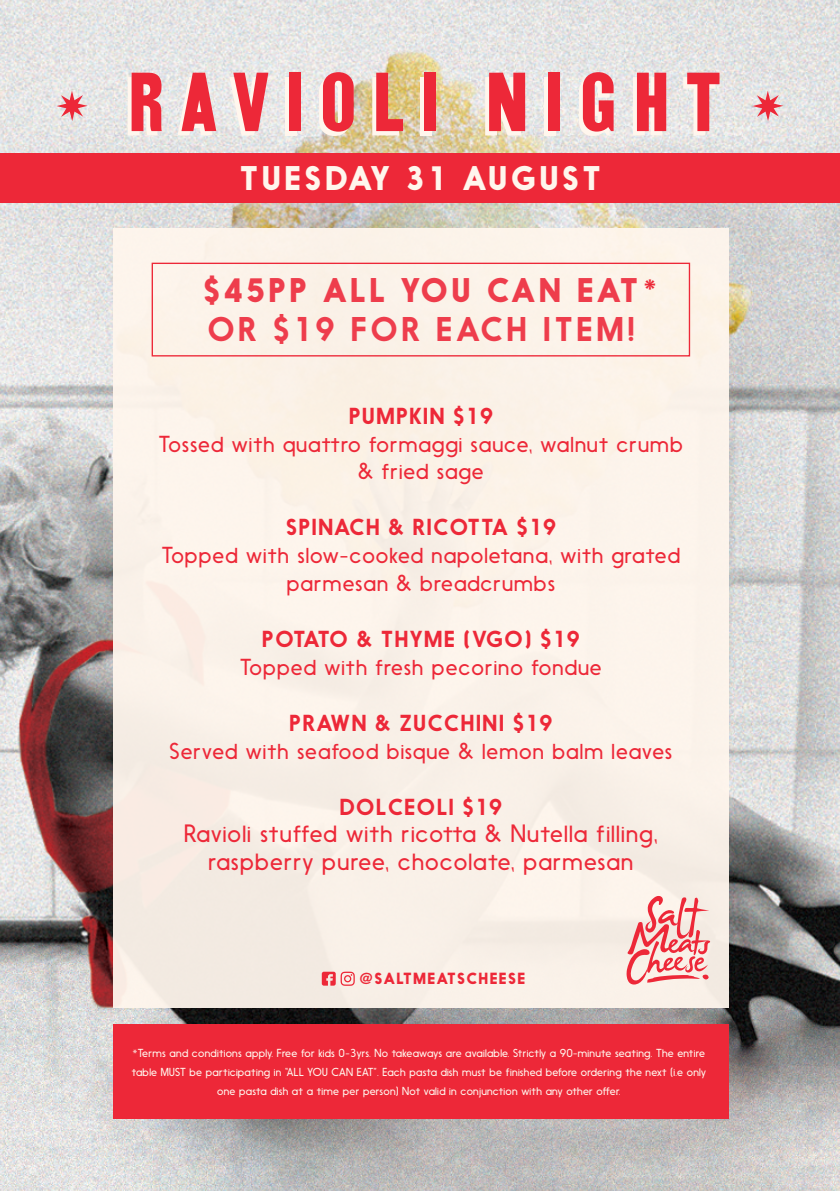
<style>
.page{position:relative;width:840px;height:1191px;background:#fff}
.page>*{position:absolute;margin:0;border:0;box-sizing:border-box;transform-origin:0 0}
.t1{font:72px "OPTI Railroad Gothic";letter-spacing:.2em;color:#ed2838}
.t2{font:700 32px/38.4px "Nanami";letter-spacing:.1em;color:#ee3d4c}
.t3{font:700 32px "Nanami";letter-spacing:.1em;color:#fff6ed}
.t4{font:300 27.2px "Nanami";color:#ed2838}
.t5{font:300 23.4px/28px "Nanami";letter-spacing:.05em;color:#ed2838;text-align:center}
.t6{font:300 21.6px/28px "Nanami";letter-spacing:.05em;color:#ed2838;text-align:center}
.t7{font:21.6px "Nanami";letter-spacing:.05em;color:#ed2838}
.t8{font:700 15.2px "Nanami";letter-spacing:.08em;color:#ed2838}
.t9{font:300 10.8px/19px "Nanami";letter-spacing:.025em;color:#fff6ed;text-align:center}
.s1{font-weight:400}
.s2{font-family:"Myriad Pro";font-weight:400}
</style>
<div class="page">
<img style="left:0;top:0;width:839px;height:1191px">
<div style="left:0;top:153px;width:839px;height:49px;background:#ed2838"></div>
<svg style="left:56px;top:91px;width:32px;height:30px"></svg>
<svg style="left:752px;top:91px;width:31px;height:30px"></svg>
<div style="left:113px;top:228px;width:615px;height:779px;background:#fff6ed"></div>
<svg style="left:321px;top:971px;width:33px;height:14px"></svg>
<svg style="left:626px;top:896px;width:83px;height:88px"></svg>
<div style="left:113px;top:1024px;width:615px;height:95px;background:#ed2838"></div>
<div style="left:151px;top:263px;width:538px;height:93px;border:1px solid #ed2838"></div>
<p class="t1" style="left:123px;top:57px;width:595px">RAVIOLI NIGHT</p>
<p class="t3" style="left:240px;top:158px;width:362px">TUESDAY 31 AUGUST</p>
<p class="t2" style="left:203px;top:271px;width:436px">$45PP ALL YOU CAN EAT<br><span class="s1">OR $19 FOR EACH ITEM!</span></p>
<p class="t4" style="left:643px;top:273px;width:13px">*</p>
<p class="t7" style="left:348px;top:402px;width:146px">PUMPKIN $19</p>
<p class="t6" style="left:159px;top:430px;width:525px">Tossed with quattro formaggi sauce, walnut crumb &amp; fried sage</p>
<p class="t7" style="left:285px;top:514px;width:272px">SPINACH &amp; RICOTTA $19</p>
<p class="t6" style="left:162px;top:542px;width:519px">Topped with slow-cooked napoletana, with grated parmesan &amp; breadcrumbs</p>
<p class="t7" style="left:262px;top:626px;width:319px">POTATO &amp; THYME (VGO) $19</p>
<p class="t6" style="left:240px;top:653px;width:363px">Topped with fresh pecorino fondue</p>
<p class="t7" style="left:289px;top:709px;width:264px">PRAWN &amp; ZUCCHINI $19</p>
<p class="t6" style="left:169px;top:737px;width:504px">Served with seafood bisque &amp; lemon balm leaves</p>
<p class="t7" style="left:339px;top:793px;width:164px">DOLCEOLI $19</p>
<p class="t5" style="left:184px;top:820px;width:474px">Ravioli stuffed with ricotta &amp; Nutella filling, raspberry puree, chocolate, parmesan</p>
<p class="t8" style="left:359px;top:969px;width:167px">@SALTMEATSCHEESE</p>
<p class="t9" style="left:132px;top:1043px;width:575px"><span class="s2">*</span>Terms and conditions apply. Free for kids 0-3yrs. No takeaways are available. Strictly a 90-minute seating. The entire table MUST be participating in “ALL YOU CAN EAT”. Each pasta dish must be finished before ordering the next (i.e only one pasta dish at a time per person) Not valid in conjunction with any other offer.</p>
</div>
